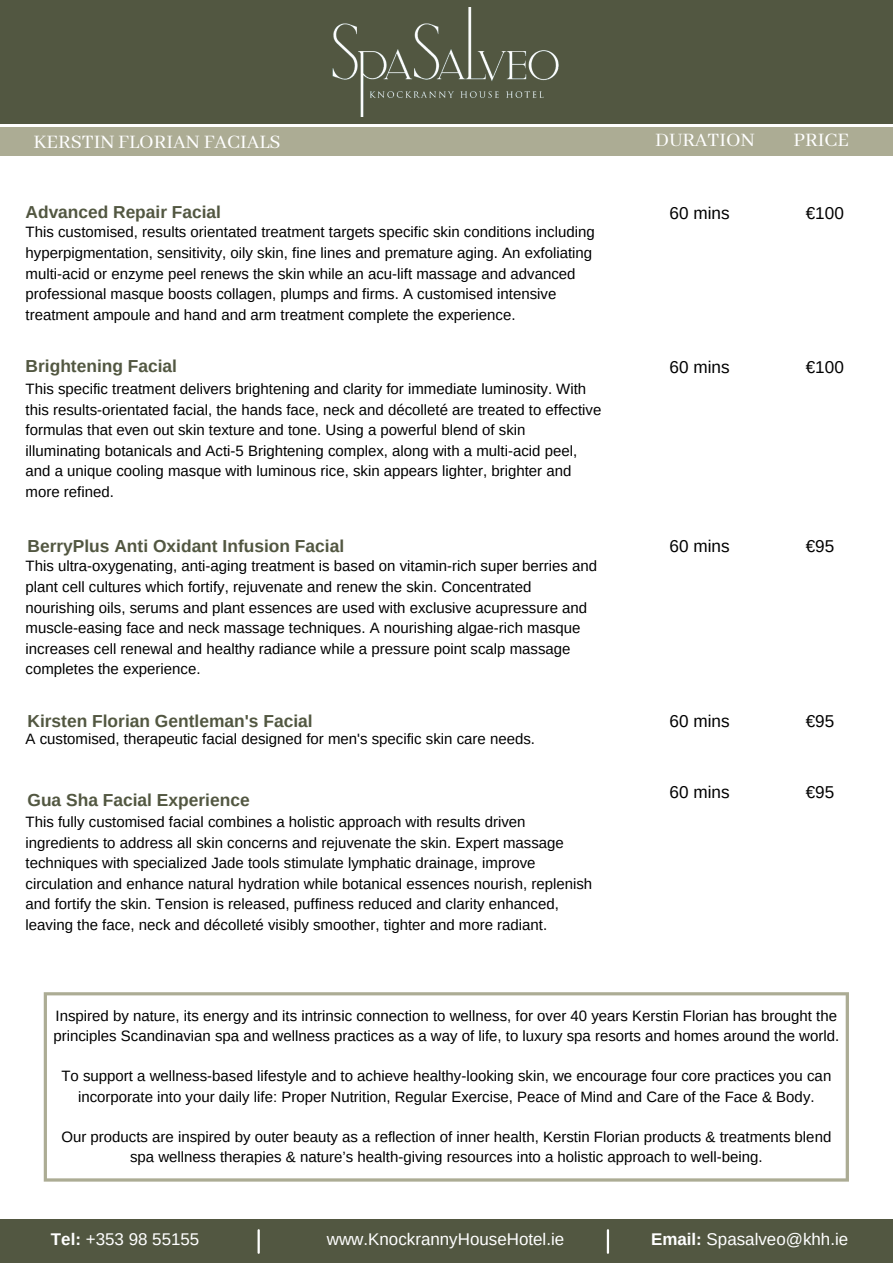
<style>
.page{position:relative;width:893px;height:1264px;background:#fff}
.page>*{position:absolute;margin:0;border:0;box-sizing:border-box;transform-origin:0 0}
.t1{font:21.15px "Abhaya Libre";color:#fff}
.t2{font:700 17.4px "Arimo";color:#525741}
.t3{font:700 17.25px "Arimo";color:#525741}
.t4{font:17.1px "Arimo";color:#000}
.t5{font:16.95px "Arimo";color:#fff}
.t6{font:15px/20.5px "Arimo";color:#000}
.s1{font-weight:700}
</style>
<div class="page">
<div style="left:0;top:0;width:892px;height:123px;background:#525741"></div>
<img style="left:332px;top:7px;width:227px;height:109px">
<div style="left:0;top:127px;width:892px;height:29px;background:#acac94"></div>
<div style="left:0;top:1219px;width:892px;height:43px;background:#525741"></div>
<hr style="left:257px;top:1230px;width:3px;height:22px;background:#fff">
<hr style="left:606px;top:1230px;width:3px;height:22px;background:#fff">
<svg style="left:44px;top:992px;width:804px;height:189px"></svg>
<p class="t1" style="left:33px;top:130px;width:249px">KERSTIN FLORIAN FACIALS</p>
<p class="t1" style="left:655px;top:129px;width:101px">DURATION</p>
<p class="t1" style="left:793px;top:128px;width:57px">PRICE</p>
<p class="t3" style="left:26px;top:203px;width:197px">Advanced Repair Facial</p>
<p class="t6" style="left:26px;top:222px;width:570px">This customised, results orientated treatment targets specific skin conditions including hyperpigmentation, sensitivity, oily skin, fine lines and premature aging. An exfoliating multi-acid or enzyme peel renews the skin while an acu-lift massage and advanced professional masque boosts collagen, plumps and firms. A customised intensive treatment ampoule and hand and arm treatment complete the experience.</p>
<p class="t2" style="left:26px;top:356px;width:153px">Brightening Facial</p>
<p class="t6" style="left:26px;top:378px;width:577px">This specific treatment delivers brightening and clarity for immediate luminosity. With this results-orientated facial, the hands face, neck and décolleté are treated to effective formulas that even out skin texture and tone. Using a powerful blend of skin illuminating botanicals and Acti-5 Brightening complex, along with a multi-acid peel, and a unique cooling masque with luminous rice, skin appears lighter, brighter and more refined.</p>
<p class="t2" style="left:27px;top:536px;width:318px">BerryPlus Anti Oxidant Infusion Facial</p>
<p class="t6" style="left:26px;top:556px;width:573px">This ultra-oxygenating, anti-aging treatment is based on vitamin-rich super berries and plant cell cultures which fortify, rejuvenate and renew the skin. Concentrated nourishing oils, serums and plant essences are used with exclusive acupressure and muscle-easing face and neck massage techniques. A nourishing algae-rich masque increases cell renewal and healthy radiance while a pressure point scalp massage completes the experience.</p>
<p class="t2" style="left:27px;top:710px;width:286px">Kirsten Florian Gentleman's Facial</p>
<p class="t6" style="left:26px;top:729px;width:511px">A customised, therapeutic facial designed for men's specific skin care needs.</p>
<p class="t2" style="left:27px;top:790px;width:224px">Gua Sha Facial Experience</p>
<p class="t6" style="left:26px;top:811px;width:568px">This fully customised facial combines a holistic approach with results driven ingredients to address all skin concerns and rejuvenate the skin. Expert massage techniques with specialized Jade tools stimulate lymphatic drainage, improve circulation and enhance natural hydration while botanical essences nourish, replenish and fortify the skin. Tension is released, puffiness reduced and clarity enhanced, leaving the face, neck and décolleté visibly smoother, tighter and more radiant.</p>
<p class="t4" style="left:669px;top:204px;width:61px">60 mins</p>
<p class="t4" style="left:805px;top:204px;width:40px">€100</p>
<p class="t4" style="left:669px;top:357px;width:61px">60 mins</p>
<p class="t4" style="left:805px;top:357px;width:40px">€100</p>
<p class="t4" style="left:669px;top:536px;width:61px">60 mins</p>
<p class="t4" style="left:805px;top:536px;width:30px">€95</p>
<p class="t4" style="left:669px;top:711px;width:61px">60 mins</p>
<p class="t4" style="left:805px;top:711px;width:30px">€95</p>
<p class="t4" style="left:669px;top:782px;width:61px">60 mins</p>
<p class="t4" style="left:805px;top:782px;width:30px">€95</p>
<p class="t6" style="left:53px;top:1005px;width:787px">Inspired by nature, its energy and its intrinsic connection to wellness, for over 40 years Kerstin Florian has brought the principles Scandinavian spa and wellness practices as a way of life, to luxury spa resorts and homes around the world.</p>
<p class="t6" style="left:61px;top:1065px;width:771px;text-align:center">To support a wellness-based lifestyle and to achieve healthy-looking skin, we encourage four core practices you can incorporate into your daily life: Proper Nutrition, Regular Exercise, Peace of Mind and Care of the Face &amp; Body.</p>
<p class="t6" style="left:61px;top:1126px;width:771px;text-align:center">Our products are inspired by outer beauty as a reflection of inner health, Kerstin Florian products &amp; treatments blend spa wellness therapies &amp; nature’s health-giving resources into a holistic approach to well-being.</p>
<p class="t5" style="left:51px;top:1229px;width:150px"><span class="s1">Tel:</span> +353 98 55155</p>
<p class="t5" style="left:327px;top:1229px;width:239px">www.KnockrannyHouseHotel.ie</p>
<p class="t5" style="left:651px;top:1229px;width:199px"><span class="s1">Email:</span> Spasalveo@khh.ie</p>
</div>
